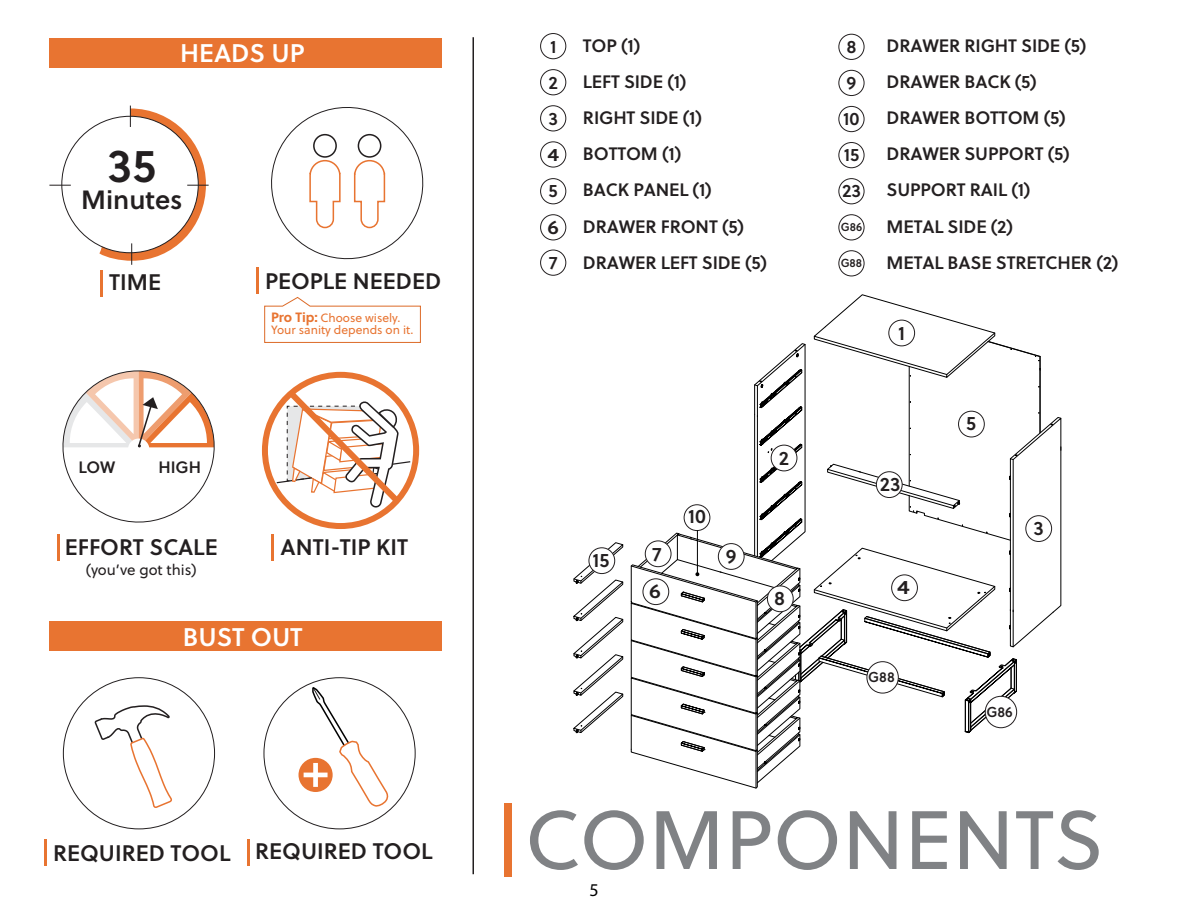
<style>
.page{position:relative;width:1188px;height:918px;background:#fff}
.page>*{position:absolute;margin:0;border:0;box-sizing:border-box;transform-origin:0 0}
.t1{font:82.5px "Soleil";color:#808285}
.t2{font:46.5px "Soleil Sb";color:#231f20}
.t3{font:26.4px "Soleil Sb";color:#231f20}
.t4{font:25.5px "Soleil Sb";color:#fff}
.t5{font:22.5px "Soleil Sb";color:#231f20}
.t6{font:19.5px "Soleil Sb";color:#231f20}
.t7{font:19.5px "Soleil Sb";color:#231f20;scale:1.19 1}
.t8{font:19.5px "Soleil Sb";color:#231f20;scale:1.11 1}
.t9{font:18.9px "Soleil Sb";color:#231f20;scale:1.11 1}
.t10{font:18px/36px "Soleil Sb";letter-spacing:-.01em;color:#231f20}
.t11{font:18px "Soleil Sb";letter-spacing:-.01em;color:#231f20;scale:1.19 1}
.t12{font:18px "Myriad Pro";color:#000}
.t13{font:16.5px "Soleil Sb";color:#231f20}
.t14{font:15px "Soleil";color:#231f20}
.t15{font:14.4px "Soleil Sb";color:#231f20;scale:.96 1}
.t16{font:12px/12px "Soleil";color:#e87431}
.t17{font:11.7px "Soleil Sb";color:#231f20;scale:.95 1}
.s1{font-weight:700;font-size:13.5px}
</style>
<div class="page">
<div style="left:838px;top:178px;width:26px;height:26px;border:1px solid #231f20;border-radius:50%"></div>
<div style="left:540px;top:250px;width:26px;height:26px;border:1px solid #231f20;border-radius:50%"></div>
<div style="left:540px;top:33px;width:26px;height:26px;border:1px solid #231f20;border-radius:50%"></div>
<div style="left:838px;top:34px;width:26px;height:26px;border:1px solid #231f20;border-radius:50%"></div>
<div style="left:540px;top:69px;width:26px;height:26px;border:1px solid #231f20;border-radius:50%"></div>
<div style="left:838px;top:70px;width:26px;height:26px;border:1px solid #231f20;border-radius:50%"></div>
<div style="left:540px;top:105px;width:26px;height:26px;border:1px solid #231f20;border-radius:50%"></div>
<div style="left:838px;top:106px;width:26px;height:26px;border:1px solid #231f20;border-radius:50%"></div>
<div style="left:540px;top:141px;width:26px;height:26px;border:1px solid #231f20;border-radius:50%"></div>
<div style="left:540px;top:178px;width:26px;height:26px;border:1px solid #231f20;border-radius:50%"></div>
<div style="left:838px;top:142px;width:26px;height:26px;border:1px solid #231f20;border-radius:50%"></div>
<div style="left:540px;top:214px;width:26px;height:26px;border:1px solid #231f20;border-radius:50%"></div>
<div style="left:838px;top:214px;width:26px;height:26px;border:1px solid #231f20;border-radius:50%"></div>
<div style="left:838px;top:250px;width:26px;height:26px;border:1px solid #231f20;border-radius:50%"></div>
<hr style="left:472px;top:37px;width:2px;height:837px;background:#231f20">
<div style="left:504px;top:803px;width:8px;height:73px;background:#e87431"></div>
<div style="left:262px;top:372px;width:157px;height:157px;border:6px solid #e87431;border-radius:50%"></div>
<svg style="left:275px;top:385px;width:137px;height:125px"></svg>
<svg style="left:264px;top:297px;width:157px;height:46px"></svg>
<svg style="left:271px;top:107px;width:153px;height:153px"></svg>
<div style="left:358px;top:134px;width:23px;height:24px;border:2px solid #231f20;border-radius:50%"></div>
<hr style="left:247px;top:839px;width:3px;height:27px;background:#e87431">
<hr style="left:44px;top:839px;width:3px;height:27px;background:#e87431">
<hr style="left:57px;top:534px;width:3px;height:27px;background:#e87431">
<hr style="left:272px;top:534px;width:2px;height:27px;background:#e87431">
<hr style="left:100px;top:270px;width:3px;height:27px;background:#e87431">
<hr style="left:256px;top:267px;width:3px;height:27px;background:#e87431">
<svg style="left:94px;top:705px;width:78px;height:103px"></svg>
<svg style="left:62px;top:370px;width:153px;height:153px"></svg>
<svg style="left:299px;top:686px;width:90px;height:121px"></svg>
<div style="left:49px;top:621px;width:393px;height:30px;background:#e87431"></div>
<div style="left:49px;top:38px;width:393px;height:30px;background:#e87431"></div>
<svg style="left:49px;top:185px;width:22px;height:1px"></svg>
<svg style="left:99px;top:106px;width:110px;height:159px"></svg>
<svg style="left:573px;top:542px;width:51px;height:192px"></svg>
<svg style="left:630px;top:294px;width:432px;height:495px"></svg>
<div style="left:771px;top:445px;width:26px;height:26px;background:#fff;border-radius:50%"></div>
<div style="left:771px;top:445px;width:26px;height:26px;border:1px solid #231f20;border-radius:50%"></div>
<div style="left:876px;top:472px;width:26px;height:26px;background:#fff;border-radius:50%"></div>
<div style="left:876px;top:471px;width:27px;height:27px;border:1px solid #231f20;border-radius:50%"></div>
<div style="left:985px;top:696px;width:32px;height:32px;background:#fff;border-radius:50%"></div>
<div style="left:985px;top:696px;width:32px;height:32px;border:1px solid #231f20;border-radius:50%"></div>
<div style="left:867px;top:662px;width:31px;height:31px;background:#fff;border-radius:50%"></div>
<div style="left:866px;top:661px;width:33px;height:33px;border:1px solid #231f20;border-radius:50%"></div>
<div style="left:767px;top:586px;width:26px;height:26px;background:#fff;border-radius:50%"></div>
<div style="left:767px;top:586px;width:27px;height:26px;border:1px solid #231f20;border-radius:50%"></div>
<div style="left:645px;top:541px;width:26px;height:26px;background:#fff;border-radius:50%"></div>
<div style="left:645px;top:541px;width:26px;height:26px;border:1px solid #231f20;border-radius:50%"></div>
<div style="left:718px;top:544px;width:26px;height:25px;background:#fff;border-radius:50%"></div>
<div style="left:718px;top:543px;width:27px;height:27px;border:1px solid #231f20;border-radius:50%"></div>
<div style="left:589px;top:548px;width:26px;height:26px;background:#fff;border-radius:50%"></div>
<div style="left:589px;top:547px;width:26px;height:27px;border:1px solid #231f20;border-radius:50%"></div>
<h3 class="t4" style="left:180px;top:34px;width:126px">HEADS UP</h3>
<h2 class="t2" style="left:108px;top:130px;width:50px">35</h2>
<h3 class="t3" style="left:81px;top:180px;width:103px">Minutes</h3>
<p class="t5" style="left:109px;top:265px;width:53px">TIME</p>
<p class="t13" style="left:78px;top:454px;width:38px">LOW</p>
<p class="t13" style="left:159px;top:454px;width:44px">HIGH</p>
<p class="t5" style="left:65px;top:530px;width:154px">EFFORT SCALE</p>
<p class="t14" style="left:86px;top:559px;width:112px">(you’ve got this)</p>
<p class="t5" style="left:265px;top:264px;width:178px">PEOPLE NEEDED</p>
<p class="t16" style="left:271px;top:312px;width:144px"><span class="s1">Pro Tip:</span> Choose wisely.<br>Your sanity depends on it.</p>
<p class="t5" style="left:281px;top:530px;width:129px">ANTI-TIP KIT</p>
<h3 class="t4" style="left:183px;top:617px;width:122px">BUST OUT</h3>
<p class="t5" style="left:53px;top:835px;width:381px">REQUIRED TOOL REQUIRED TOOL</p>
<p class="t10" style="left:550px;top:28px;width:8px">1</p>
<p class="t10" style="left:583px;top:27px;width:59px">TOP (1)</p>
<p class="t10" style="left:846px;top:27px;width:12px">8</p>
<p class="t10" style="left:887px;top:27px;width:201px">DRAWER RIGHT SIDE (5)</p>
<p class="t10" style="left:549px;top:64px;width:11px">2</p>
<p class="t10" style="left:583px;top:63px;width:105px">LEFT SIDE (1)</p>
<p class="t10" style="left:847px;top:64px;width:11px">9</p>
<p class="t10" style="left:887px;top:63px;width:152px">DRAWER BACK (5)</p>
<p class="t10" style="left:548px;top:100px;width:11px">3</p>
<p class="t10" style="left:583px;top:99px;width:121px">RIGHT SIDE (1)</p>
<p class="t10" style="left:843px;top:100px;width:18px">10</p>
<p class="t10" style="left:887px;top:99px;width:180px">DRAWER BOTTOM (5)</p>
<p class="t11" style="left:547px;top:141px;width:11px">4</p>
<p class="t10" style="left:583px;top:135px;width:100px">BOTTOM (1)</p>
<p class="t10" style="left:844px;top:136px;width:17px">15</p>
<p class="t10" style="left:887px;top:135px;width:185px">DRAWER SUPPORT (5)</p>
<p class="t10" style="left:583px;top:171px;width:130px">BACK PANEL (1)</p>
<p class="t10" style="left:549px;top:172px;width:11px">5</p>
<p class="t10" style="left:887px;top:171px;width:145px">SUPPORT RAIL (1)</p>
<p class="t10" style="left:842px;top:172px;width:20px">23</p>
<p class="t10" style="left:583px;top:207px;width:162px">DRAWER FRONT (5)</p>
<p class="t17" style="left:841px;top:218px;width:24px">G86</p>
<p class="t10" style="left:887px;top:207px;width:233px">METAL SIDE (2)<br>METAL BASE STRETCHER (2)</p>
<p class="t9" style="left:547px;top:212px;width:12px">6</p>
<p class="t10" style="left:549px;top:244px;width:10px">7</p>
<p class="t10" style="left:583px;top:244px;width:186px">DRAWER LEFT SIDE (5)</p>
<p class="t17" style="left:841px;top:254px;width:24px">G88</p>
<p class="t6" style="left:688px;top:502px;width:19px">10</p>
<p class="t6" style="left:592px;top:545px;width:18px">15</p>
<p class="t6" style="left:653px;top:539px;width:11px">7</p>
<p class="t6" style="left:726px;top:541px;width:12px">9</p>
<p class="t8" style="left:649px;top:576px;width:12px">6</p>
<p class="t6" style="left:779px;top:443px;width:12px">2</p>
<p class="t6" style="left:774px;top:583px;width:12px">8</p>
<p class="t6" style="left:898px;top:318px;width:8px">1</p>
<p class="t6" style="left:880px;top:469px;width:22px">23</p>
<p class="t7" style="left:897px;top:573px;width:12px">4</p>
<p class="t15" style="left:868px;top:666px;width:29px">G88</p>
<p class="t6" style="left:966px;top:409px;width:11px">5</p>
<p class="t6" style="left:1033px;top:513px;width:12px">3</p>
<p class="t15" style="left:986px;top:701px;width:29px">G86</p>
<h1 class="t1" style="left:525px;top:780px;width:581px">COMPONENTS</h1>
<p class="t12" style="left:589px;top:879px;width:11px">5</p>
</div>
